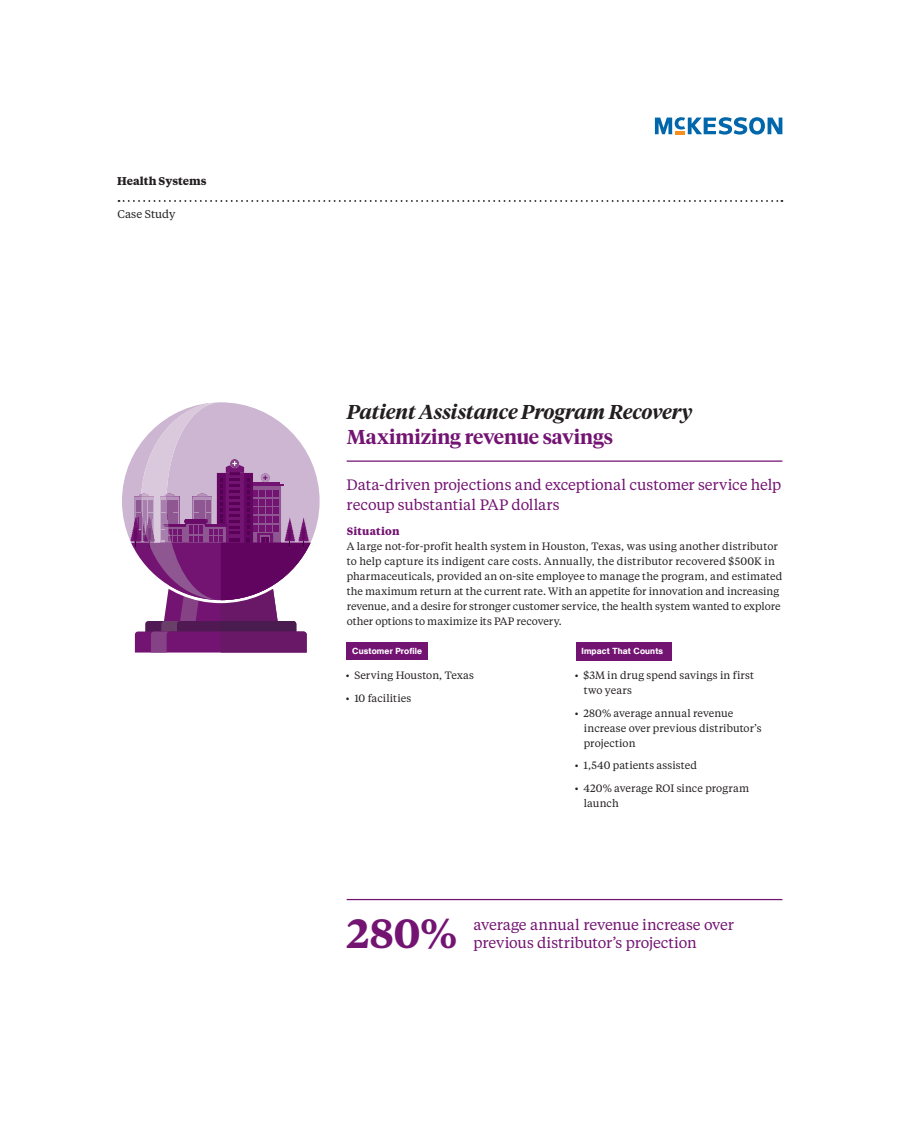
<style>
.page{position:relative;width:900px;height:1125px;background:#fff}
.page>*{position:absolute;margin:0;border:0;box-sizing:border-box;transform-origin:0 0}
.Subheadline_Small_Ti{font:600 40.62px "Tiempos Text";color:#731372}
.Cover_Headline_Tiemp{font:italic 600 20px "Tiempos Headline";color:#231f20}
.Cover_Headline_Tiemp-2{font:600 20px "Tiempos Headline";color:#731372}
.Subheadline_Small_Ti-2{font:15px/20px "Tiempos Text";letter-spacing:-.01em;color:#731372}
.Target_Customer_Tiem{font:700 11.25px "Tiempos Text";color:#231f20}
.Target_Customer_Tiem-2{font:11.25px "Tiempos Text";color:#231f20}
.Text_Tiempos_Text_Re{font:10.62px/15px "Tiempos Text";letter-spacing:.01em;color:#231f20}
.Text_Tiempos_Text_Re-2{font:700 10.62px "Tiempos Text";letter-spacing:.015em;color:#731372}
.Text_Subhead_Tiempos{font:500 8.75px "AG Book Pro";letter-spacing:.015em;color:#fff}
</style>
<div class="page">
<svg style="left:122px;top:402px;width:198px;height:251px"></svg>
<svg style="left:655px;top:117px;width:127px;height:18px"></svg>
<svg style="left:119px;top:200px;width:663px;height:2px"></svg>
<hr style="left:347px;top:461px;width:435px;height:1px;background:#731372">
<hr style="left:347px;top:899px;width:435px;height:1px;background:#731372">
<div style="left:347px;top:642px;width:81px;height:18px;background:#731372"></div>
<div style="left:576px;top:642px;width:95px;height:19px;background:#731372"></div>
<p class="Target_Customer_Tiem" style="left:117px;top:173px;width:91px">Health Systems</p>
<p class="Target_Customer_Tiem-2" style="left:118px;top:206px;width:59px">Case Study</p>
<p class="Cover_Headline_Tiemp" style="left:347px;top:398px;width:347px">Patient Assistance Program Recovery</p>
<p class="Cover_Headline_Tiemp-2" style="left:347px;top:423px;width:268px">Maximizing revenue savings</p>
<p class="Subheadline_Small_Ti-2" style="left:347px;top:474px;width:436px">Data-driven projections and exceptional customer service help recoup substantial PAP dollars</p>
<p class="Text_Tiempos_Text_Re-2" style="left:347px;top:524px;width:54px">Situation</p>
<p class="Text_Tiempos_Text_Re" style="left:347px;top:538px;width:437px">A large not-for-profit health system in Houston, Texas, was using another distributor to help capture its indigent care costs. Annually, the distributor recovered $500K in pharmaceuticals, provided an on-site employee to manage the program, and estimated the maximum return at the current rate. With an appetite for innovation and increasing revenue, and a desire for stronger customer service, the health system wanted to explore other options to maximize its PAP recovery.</p>
<p class="Text_Subhead_Tiempos" style="left:352px;top:645px;width:71px">Customer Profile</p>
<p class="Text_Tiempos_Text_Re" style="left:346px;top:667px;width:130px">• Serving Houston, Texas</p>
<p class="Text_Tiempos_Text_Re" style="left:346px;top:690px;width:67px">• 10 facilities</p>
<p class="Text_Subhead_Tiempos" style="left:581px;top:645px;width:83px">Impact That Counts</p>
<p class="Text_Tiempos_Text_Re" style="left:584px;top:667px;width:172px;text-indent:-9px">• $3M in drug spend savings in first two years</p>
<p class="Text_Tiempos_Text_Re" style="left:584px;top:705px;width:179px;text-indent:-9px">• 280% average annual revenue increase over previous distributor’s projection</p>
<p class="Text_Tiempos_Text_Re" style="left:575px;top:757px;width:124px">• 1,540 patients assisted</p>
<p class="Text_Tiempos_Text_Re" style="left:584px;top:780px;width:167px;text-indent:-9px">• 420% average ROI since program launch</p>
<p class="Subheadline_Small_Ti" style="left:347px;top:905px;width:112px">280%</p>
<p class="Subheadline_Small_Ti-2" style="left:474px;top:915px;width:262px;line-height:18px">average annual revenue increase over previous distributor’s projection</p>
</div>
